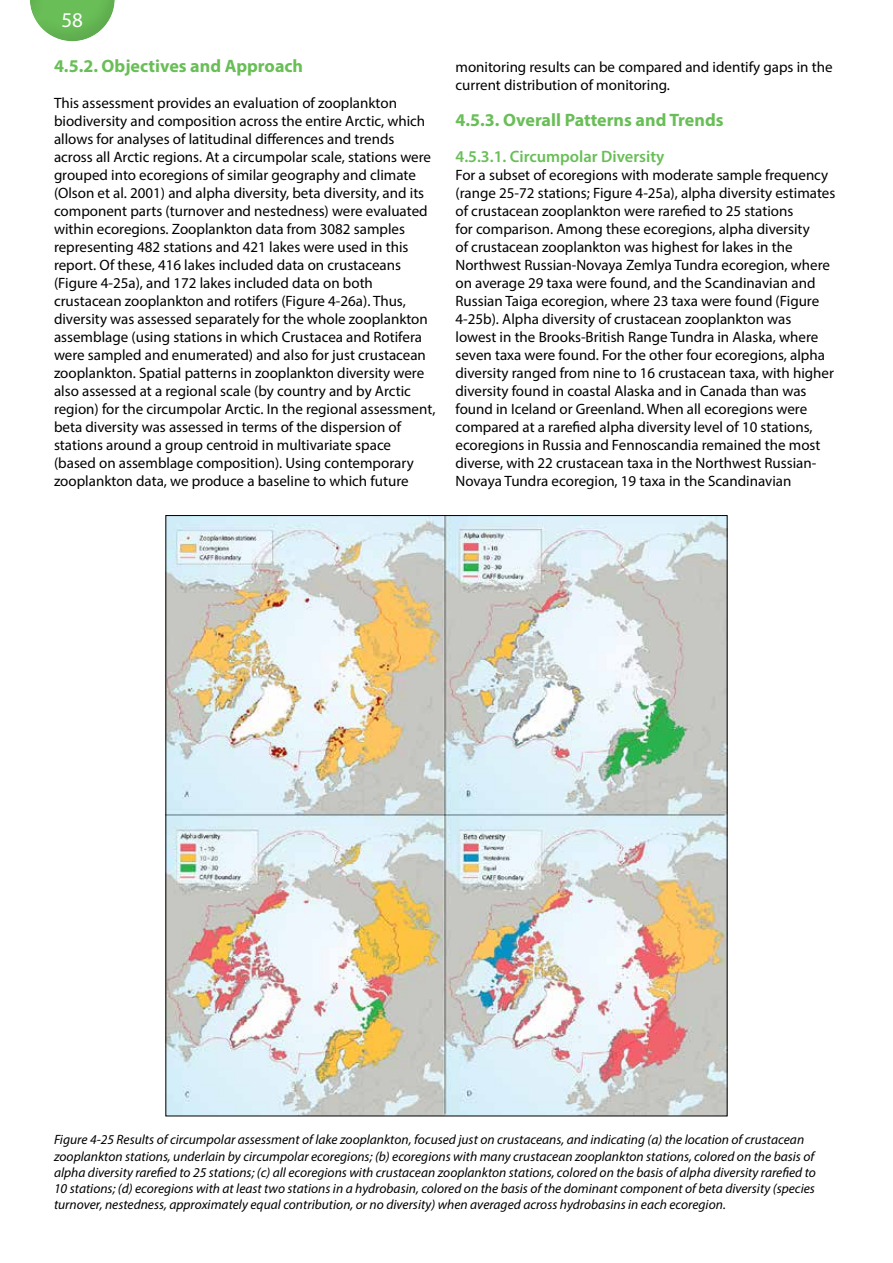
<style>
.page{position:relative;width:893px;height:1263px;background:#fff}
.page>*{position:absolute;margin:0;border:0;box-sizing:border-box;transform-origin:0 0}
.t1{font:21px "Myriad Pro";color:#fff}
.t2{font:700 18px "Myriad Pro";color:#69be57}
.t3{font:600 16.5px "Myriad Pro";color:#69be57}
.t4{font:15px/18px "Myriad Pro";color:#000}
.t5{font:italic 13.5px/16.2px "Myriad Pro";color:#000}
</style>
<div class="page">
<div style="left:28px;top:0;width:88px;height:43px;background:#000;opacity:.1"></div>
<img style="left:167px;top:517px;width:558px;height:597px">
<h1 class="t1" style="left:62px;top:7px;width:23px">58</h1>
<p class="t2" style="left:54px;top:54px;width:251px">4.5.2. Objectives and Approach</p>
<p class="t4" style="left:54px;top:94px;width:383px">This assessment provides an evaluation of zooplankton biodiversity and composition across the entire Arctic, which allows for analyses of latitudinal differences and trends across all Arctic regions. At a circumpolar scale, stations were grouped into ecoregions of similar geography and climate (Olson et al. 2001) and alpha diversity, beta diversity, and its component parts (turnover and nestedness) were evaluated within ecoregions. Zooplankton data from 3082 samples representing 482 stations and 421 lakes were used in this report. Of these, 416 lakes included data on crustaceans (Figure 4-25a), and 172 lakes included data on both crustacean zooplankton and rotifers (Figure 4-26a). Thus, diversity was assessed separately for the whole zooplankton assemblage (using stations in which Crustacea and Rotifera were sampled and enumerated) and also for just crustacean zooplankton. Spatial patterns in zooplankton diversity were also assessed at a regional scale (by country and by Arctic region) for the circumpolar Arctic. In the regional assessment, beta diversity was assessed in terms of the dispersion of stations around a group centroid in multivariate space (based on assemblage composition). Using contemporary zooplankton data, we produce a baseline to which future</p>
<p class="t4" style="left:455px;top:58px;width:379px">monitoring results can be compared and identify gaps in the current distribution of monitoring.</p>
<p class="t2" style="left:455px;top:108px;width:270px">4.5.3. Overall Patterns and Trends</p>
<p class="t3" style="left:455px;top:146px;width:210px">4.5.3.1. Circumpolar Diversity</p>
<p class="t4" style="left:455px;top:166px;width:381px">For a subset of ecoregions with moderate sample frequency (range 25-72 stations; Figure 4-25a), alpha diversity estimates of crustacean zooplankton were rarefied to 25 stations<br>for comparison. Among these ecoregions, alpha diversity<br>of crustacean zooplankton was highest for lakes in the Northwest Russian-Novaya Zemlya Tundra ecoregion, where on average 29 taxa were found, and the Scandinavian and Russian Taiga ecoregion, where 23 taxa were found (Figure 4-25b). Alpha diversity of crustacean zooplankton was lowest in the Brooks-British Range Tundra in Alaska, where seven taxa were found. For the other four ecoregions, alpha diversity ranged from nine to 16 crustacean taxa, with higher diversity found in coastal Alaska and in Canada than was found in Iceland or Greenland. When all ecoregions were compared at a rarefied alpha diversity level of 10 stations, ecoregions in Russia and Fennoscandia remained the most diverse, with 22 crustacean taxa in the Northwest Russian-Novaya Tundra ecoregion, 19 taxa in the Scandinavian</p>
<p class="t5" style="left:54px;top:1131px;width:763px">Figure 4-25 Results of circumpolar assessment of lake zooplankton, focused just on crustaceans, and indicating (a) the location of crustacean zooplankton stations, underlain by circumpolar ecoregions; (b) ecoregions with many crustacean zooplankton stations, colored on the basis of alpha diversity rarefied to 25 stations; (c) all ecoregions with crustacean zooplankton stations, colored on the basis of alpha diversity rarefied to 10 stations; (d) ecoregions with at least two stations in a hydrobasin, colored on the basis of the dominant component of beta diversity (species turnover, nestedness, approximately equal contribution, or no diversity) when averaged across hydrobasins in each ecoregion.</p>
</div>
